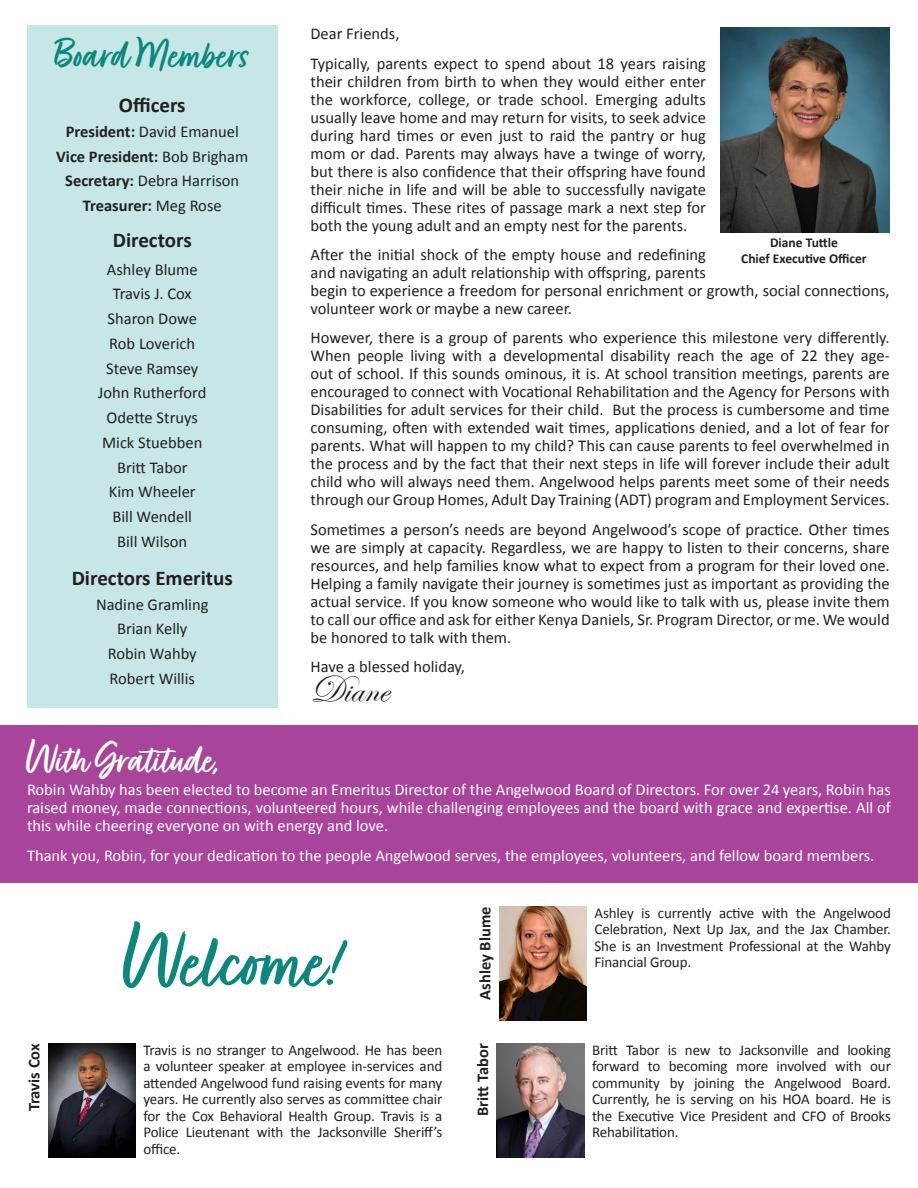
<style>
.page{position:relative;width:918px;height:1188px;background:#fff}
.page>*{position:absolute;margin:0;border:0;box-sizing:border-box;transform-origin:0 0}
.t1{font:90.6px "Fave Script Bold Pro";color:#0b877e}
.t2{font:46.5px "Fave Script Bold Pro";color:#fff}
.t3{font:46.5px "Fave Script Bold Pro";color:#0b877e}
.t4{font:39px "Edwardian Script ITC";color:#231f20}
.t5{font:700 21px "Calibri";color:#231f20}
.t6{font:16.5px/18px "Calibri";color:#231f20;text-align:justify}
.t7{font:16.5px/18px "Calibri";color:#fff;text-align:justify}
.t8{font:700 16.5px "Calibri";color:#231f20}
.t9{font:15px/16.5px "Calibri";letter-spacing:-.01em;color:#231f20;text-align:justify}
.t10{font:700 13.5px "Calibri";color:#231f20}
.s1{font-weight:700}
.s2{font-weight:400}
</style>
<div class="page">
<div style="left:27px;top:25px;width:251px;height:682px;background:#c6e7e5"></div>
<div style="left:0;top:725px;width:918px;height:157px;background:#a84499"></div>
<img style="left:499px;top:907px;width:88px;height:114px">
<img style="left:48px;top:1044px;width:88px;height:114px">
<img style="left:497px;top:1044px;width:87px;height:114px">
<img style="left:720px;top:27px;width:170px;height:205px">
<p class="t3" style="left:55px;top:29px;width:196px">Board Members</p>
<p class="t5" style="left:119px;top:92px;width:68px">Officers</p>
<p class="t6" style="left:66px;top:122px;width:175px"><span class="s1">President:</span> David Emanuel</p>
<p class="t8" style="left:56px;top:146px;width:194px">Vice President: <span class="s2">Bob Brigham</span></p>
<p class="t6" style="left:65px;top:172px;width:175px"><span class="s1">Secretary:</span> Debra Harrison</p>
<p class="t8" style="left:83px;top:195px;width:140px">Treasurer: <span class="s2">Meg Rose</span></p>
<p class="t5" style="left:113px;top:227px;width:80px">Directors</p>
<p class="t6" style="left:107px;top:260px;width:92px">Ashley Blume</p>
<p class="t6" style="left:113px;top:285px;width:80px">Travis J. Cox</p>
<p class="t6" style="left:108px;top:310px;width:91px">Sharon Dowe</p>
<p class="t6" style="left:109px;top:334px;width:87px">Rob Loverich</p>
<p class="t6" style="left:106px;top:359px;width:94px">Steve Ramsey</p>
<p class="t6" style="left:98px;top:384px;width:110px">John Rutherford</p>
<p class="t6" style="left:107px;top:409px;width:93px">Odette Struys</p>
<p class="t6" style="left:102px;top:433px;width:102px">Mick Stuebben</p>
<p class="t6" style="left:117px;top:458px;width:72px">Britt Tabor</p>
<p class="t6" style="left:109px;top:483px;width:88px">Kim Wheeler</p>
<p class="t6" style="left:113px;top:508px;width:81px">Bill Wendell</p>
<p class="t6" style="left:117px;top:532px;width:72px">Bill Wilson</p>
<p class="t5" style="left:72px;top:564px;width:163px">Directors Emeritus</p>
<p class="t6" style="left:96px;top:595px;width:114px">Nadine Gramling</p>
<p class="t6" style="left:117px;top:620px;width:72px">Brian Kelly</p>
<p class="t6" style="left:108px;top:645px;width:90px">Robin Wahby</p>
<p class="t6" style="left:110px;top:669px;width:87px">Robert Willis</p>
<p class="t2" style="left:27px;top:734px;width:194px">With Gratitude,</p>
<p class="t6" style="left:310px;top:25px;width:90px">Dear Friends,</p>
<p class="t6" style="left:310px;top:54px;width:397px">Typically, parents expect to spend about 18 years raising their children from birth to when they would either enter the workforce, college, or trade school. Emerging adults usually leave home and may return for visits, to seek advice during hard times or even just to raid the pantry or hug mom or dad. Parents may always have a twinge of worry, but there is also confidence that their offspring have found their niche in life and will be able to successfully navigate difficult times. These rites of passage mark a next step for both the young adult and an empty nest for the parents.</p>
<p class="t6" style="left:310px;top:246px;width:581px;text-align:left">After the initial shock of the empty house and redefining<br>and navigating an adult relationship with offspring, parents<br>begin to experience a freedom for personal enrichment or growth, social connections, volunteer work or maybe a new career.</p>
<p class="t6" style="left:310px;top:329px;width:581px">However, there is a group of parents who experience this milestone very differently.<br>When people living with a developmental disability reach the age of 22 they age&shy;out of school. If this sounds ominous, it is. At school transition meetings, parents are encouraged to connect with Vocational Rehabilitation and the Agency for Persons with Disabilities for adult services for their child. But the process is cumbersome and time consuming, often with extended wait times, applications denied, and a lot of fear for parents. What will happen to my child? This can cause parents to feel overwhelmed in the process and by the fact that their next steps in life will forever include their adult child who will always need them. Angelwood helps parents meet some of their needs through our Group Homes, Adult Day Training (ADT) program and Employment Services.</p>
<p class="t6" style="left:310px;top:520px;width:581px">Sometimes a person’s needs are beyond Angelwood’s scope of practice. Other times we are simply at capacity. Regardless, we are happy to listen to their concerns, share resources, and help families know what to expect from a program for their loved one.<br>Helping a family navigate their journey is sometimes just as important as providing the actual service. If you know someone who would like to talk with us, please invite them to call our office and ask for either Kenya Daniels, Sr. Program Director, or me. We would be honored to talk with them.</p>
<p class="t6" style="left:310px;top:658px;width:156px">Have a blessed holiday,</p>
<p class="t4" style="left:310px;top:668px;width:79px">Diane</p>
<p class="t10" style="left:770px;top:234px;width:69px">Diane Tuttle</p>
<p class="t10" style="left:741px;top:250px;width:127px">Chief Executive Officer</p>
<p class="t7" style="left:27px;top:781px;width:865px">Robin Wahby has been elected to become an Emeritus Director of the Angelwood Board of Directors. For over 24 years, Robin has raised money, made connections, volunteered hours, while challenging employees and the board with grace and expertise. All of this while cheering everyone on with energy and love.</p>
<p class="t7" style="left:27px;top:846px;width:849px">Thank you, Robin, for your dedication to the people Angelwood serves, the employees, volunteers, and fellow board members.</p>
<p class="t1" style="left:125px;top:912px;width:216px">Welcome!</p>
<p class="t8" style="left:474px;top:1000px;width:95px;rotate:-90deg">Ashley Blume</p>
<p class="t9" style="left:595px;top:905px;width:298px">Ashley is currently active with the Angelwood Celebration, Next Up Jax, and the Jax Chamber.<br>She is an Investment Professional at the Wahby Financial Group.</p>
<p class="t8" style="left:472px;top:1116px;width:74px;rotate:-90deg">Britt Tabor</p>
<p class="t8" style="left:23px;top:1111px;width:69px;rotate:-90deg">Travis Cox</p>
<p class="t9" style="left:592px;top:1042px;width:300px">Britt Tabor is new to Jacksonville and looking forward to becoming more involved with our community by joining the Angelwood Board.<br>Currently, he is serving on his HOA board. He is the Executive Vice President and CFO of Brooks Rehabilitation.</p>
<p class="t9" style="left:143px;top:1042px;width:300px">Travis is no stranger to Angelwood. He has been a volunteer speaker at employee in-services and attended Angelwood fund raising events for many years. He currently also serves as committee chair for the Cox Behavioral Health Group. Travis is a Police Lieutenant with the Jacksonville Sheriff’s office.</p>
</div>
